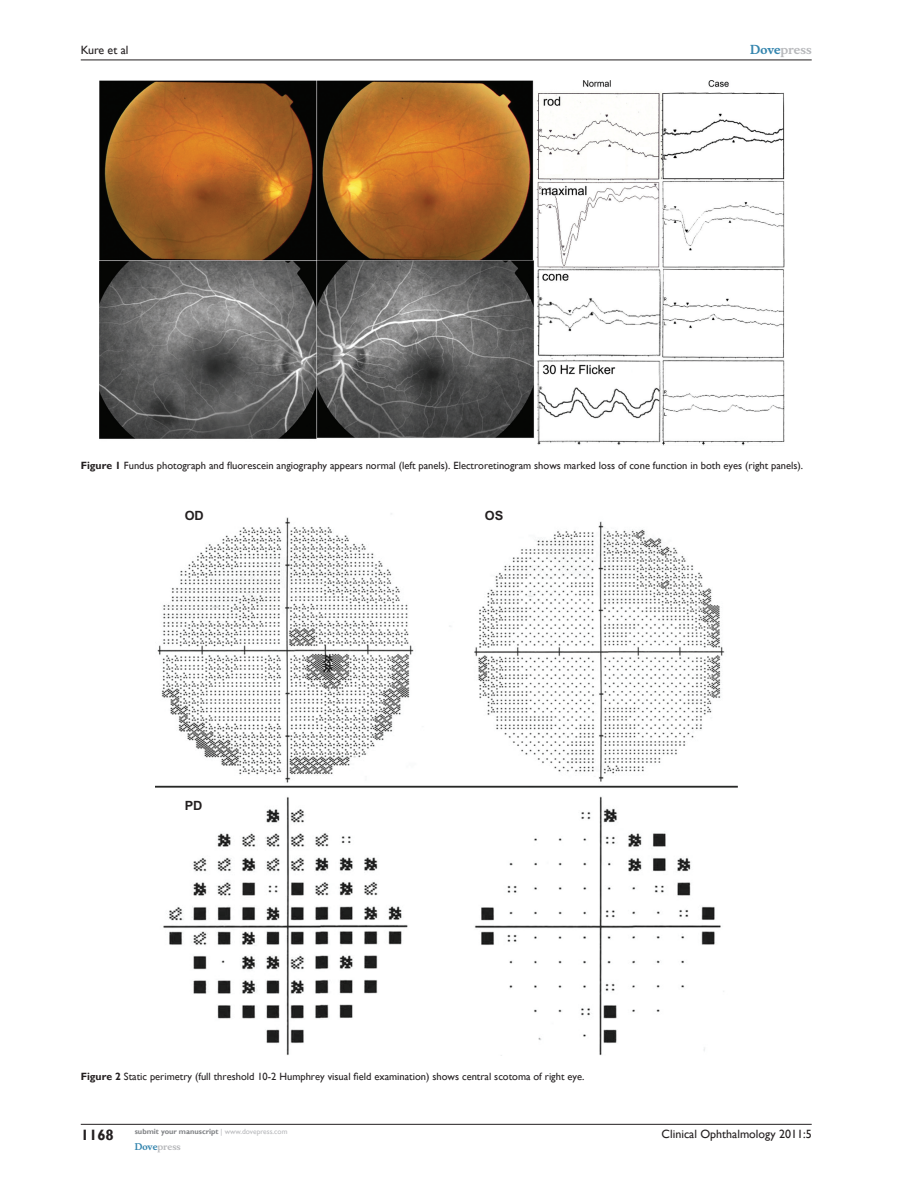
<style>
.page{position:relative;width:918px;height:1188px;background:#fff}
.page>*{position:absolute;margin:0;border:0;box-sizing:border-box;transform-origin:0 0}
.t1{font:700 15px "Gill Sans";color:#231f20}
.t2{font:700 12.75px "Arial";color:#231f20}
.t3{font:12px "Gill Sans";color:#231f20}
.t4{font:700 12px "Musee";color:#b8b9bc}
.t5{font:10.5px "Gill Sans";color:#231f20}
.t6{font:700 9px "Musee";color:#b8b9bc}
.t7{font:700 7.5px "Gill Sans";color:#808285}
.s1{color:#3485ae}
.s2{font-weight:700}
.s3{font-weight:400;color:#b8b9bc}
</style>
<div class="page">
<hr style="left:81px;top:1124px;width:731px;height:1px;background:#231f20">
<hr style="left:81px;top:60px;width:731px;height:1px;background:#231f20">
<img style="left:100px;top:80px;width:684px;height:365px">
<img style="left:155px;top:513px;width:582px;height:542px">
<p class="t3" style="left:81px;top:43px;width:49px">Kure et al</p>
<p class="t4" style="left:750px;top:43px;width:63px"><span class="s1">Dove</span>press</p>
<p class="t5" style="left:81px;top:459px;width:724px"><span class="s2">Figure 1</span> Fundus photograph and fluorescein angiography appears normal (left panels). Electroretinogram shows marked loss of cone function in both eyes (right panels).</p>
<p class="t2" style="left:185px;top:508px;width:21px">OD</p>
<p class="t2" style="left:485px;top:508px;width:20px">OS</p>
<p class="t2" style="left:185px;top:798px;width:19px">PD</p>
<p class="t5" style="left:81px;top:1070px;width:505px"><span class="s2">Figure 2</span> Static perimetry (full threshold 10-2 Humphrey visual field examination) shows central scotoma of right eye.</p>
<h1 class="t1" style="left:81px;top:1126px;width:35px">1168</h1>
<p class="t7" style="left:135px;top:1127px;width:154px">submit your manuscript <span class="s3">| www.dovepress.com</span></p>
<p class="t6" style="left:135px;top:1141px;width:48px"><span class="s1">Dove</span>press</p>
<p class="t3" style="left:662px;top:1127px;width:152px">Clinical Ophthalmology 2011:5</p>
</div>
